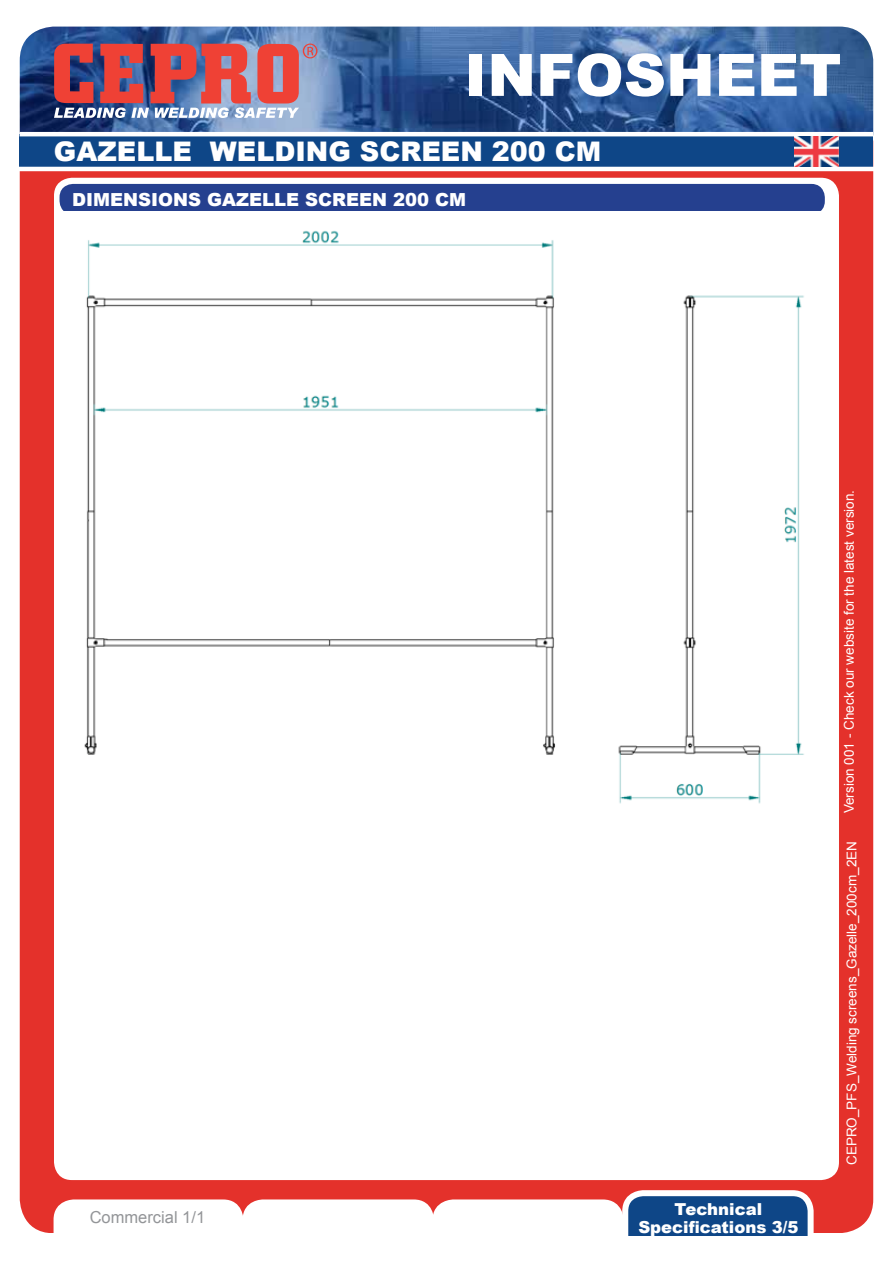
<style>
.page{position:relative;width:893px;height:1263px;background:#fff}
.page>*{position:absolute;margin:0;border:0;box-sizing:border-box;transform-origin:0 0}
.t1{font:900 58.5px "Arial";color:#fff}
.t2{font:900 27px "Arial";color:#fff}
.t3{font:900 18px "Arial";color:#fff}
.t4{font:900 16.5px/18px "Arial";color:#fff;text-align:center}
.t5{font:16.5px "Arial";color:#939598}
.t6{font:13.5px "Arial";color:#fff}
</style>
<div class="page">
<div style="left:20px;top:108px;width:853px;height:1125px;background:#e4312b;border-radius:34px"></div>
<img style="left:20px;top:27px;width:853px;height:105px">
<div style="left:20px;top:134px;width:853px;height:35px;background:#0e4687"></div>
<svg style="left:54px;top:44px;width:263px;height:74px;background:#af6777"></svg>
<div style="left:54px;top:178px;width:785px;height:1002px;background:#fff;border-radius:18px"></div>
<hr style="left:20px;top:132px;width:853px;height:4px;background:#fff">
<hr style="left:17px;top:167px;width:860px;height:4px;background:#fff">
<div style="left:60px;top:184px;width:765px;height:30px;background:#25408f;border-radius:14px"></div>
<img style="left:67px;top:212px;width:751px;height:592px">
<div style="left:54px;top:1199px;width:568px;height:34px;background:#fff"></div>
<div style="left:625px;top:1193px;width:186px;height:64px;background:#0e4687;border-radius:18px"></div>
<div style="left:622px;top:1190px;width:192px;height:70px;border:6px solid #fff;border-radius:18px"></div>
<div style="left:9px;top:1236px;width:883px;height:27px;background:#fff"></div>
<img style="left:794px;top:136px;width:44px;height:31px">
<h1 class="t1" style="left:465px;top:33px;width:387px">DATASHEET</h1>
<h1 class="t1" style="left:465px;top:33px;width:378px">INFOSHEET</h1>
<h2 class="t2" style="left:54px;top:132px;width:549px">GAZELLE WELDING SCREEN 200 CM</h2>
<h3 class="t3" style="left:72px;top:186px;width:395px">DIMENSIONS GAZELLE SCREEN 200 CM</h3>
<p class="t5" style="left:90px;top:1207px;width:117px">Commercial 1/1</p>
<p class="t4" style="left:638px;top:1199px;width:162px">Technical<br>Specifications 3/5</p>
<p class="t6" style="left:840px;top:813px;width:325px;rotate:-90deg">Version 001 - Check our website for the latest version.</p>
<p class="t6" style="left:843px;top:1165px;width:325px;rotate:-90deg">CEPRO_PFS_Welding screens_Gazelle_200cm_2EN</p>
</div>
